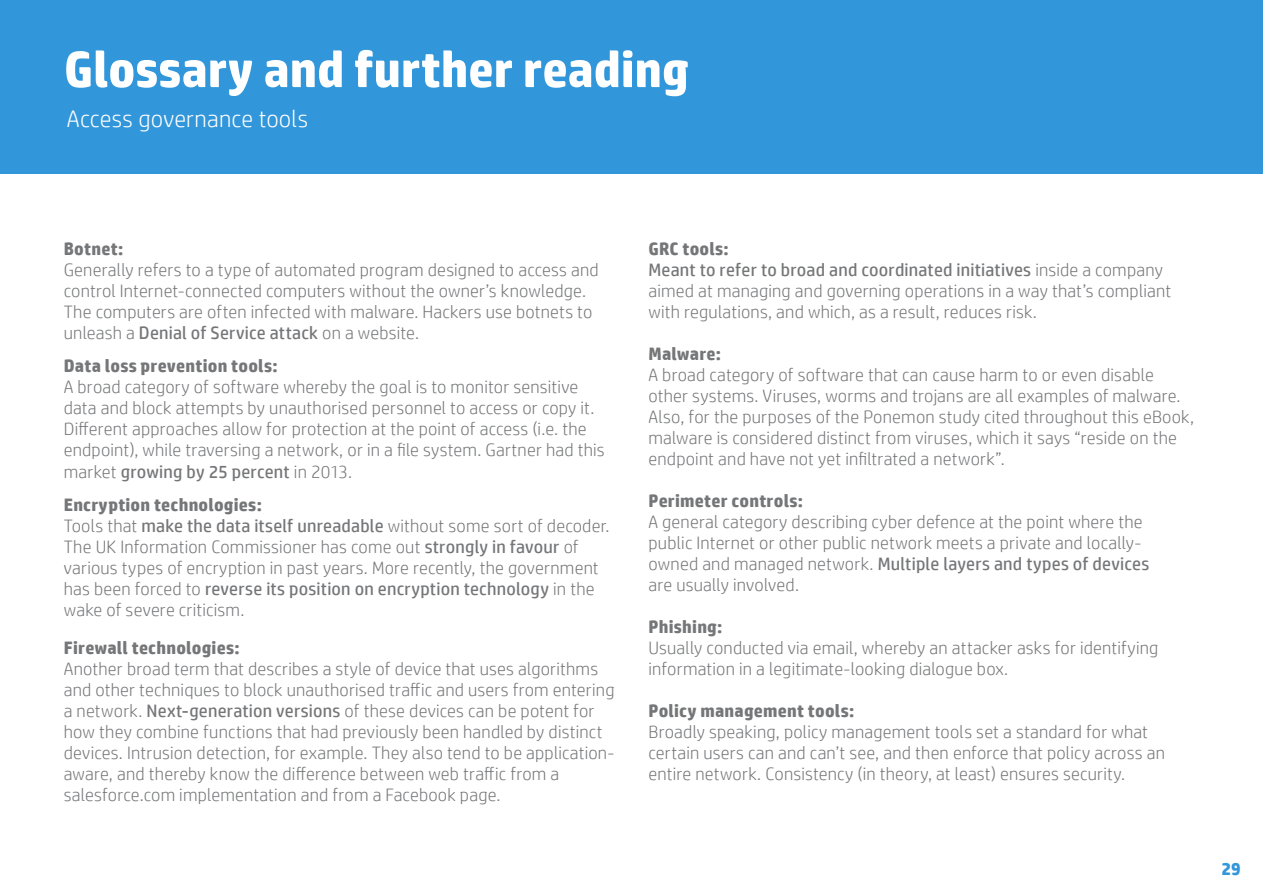
<style>
.page{position:relative;width:1263px;height:893px;background:#fff}
.page>*{position:absolute;margin:0;border:0;box-sizing:border-box;transform-origin:0 0}
.t1{font:700 51px "HP Simplified";color:#fff}
.t2{font:300 24px "HP Simplified";letter-spacing:.01em;color:#fff}
.t3{font:300 18px/21px "HP Simplified";letter-spacing:.01em;color:#757678}
.t4{font:700 18px "HP Simplified";letter-spacing:.01em;color:#757678}
.t5{font:700 18px "HP Simplified";color:#3296da}
.s1{font-weight:400}
.s2{font-weight:700}
</style>
<div class="page">
<div style="left:0;top:0;width:1263px;height:173px;background:#3296da"></div>
<h1 class="t1" style="left:64px;top:36px;width:627px">Glossary and further reading</h1>
<h2 class="t2" style="left:67px;top:103px;width:243px">Access governance tools</h2>
<p class="t4" style="left:64px;top:237px;width:61px">Botnet:</p>
<p class="t3" style="left:64px;top:258px;width:536px">Generally refers to a type of automated program designed to access and control Internet-connected computers without the owner’s knowledge.<br>The computers are often infected with malware. Hackers use botnets to unleash a <span class="s1">Denial of Service attack</span> on a website.</p>
<p class="t4" style="left:64px;top:354px;width:215px">Data loss prevention tools:</p>
<p class="t3" style="left:64px;top:376px;width:542px">A broad category of software whereby the goal is to monitor sensitive data and block attempts by unauthorised personnel to access or copy it.<br>Different approaches allow for protection at the point of access (i.e. the endpoint), while traversing a network, or in a file system. Gartner had this market <span class="s1">growing by 25 percent</span> in 2013.</p>
<p class="t3" style="left:64px;top:494px;width:547px"><span class="s2">Encryption technologies:<br></span>Tools that <span class="s1">make the data itself unreadable</span> without some sort of decoder.<br>The UK Information Commissioner has come out <span class="s1">strongly in favour</span> of various types of encryption in past years. More recently, the government has been forced to <span class="s1">reverse its position on encryption technology</span> in the wake of severe criticism.</p>
<p class="t4" style="left:64px;top:636px;width:177px">Firewall technologies:</p>
<p class="t3" style="left:64px;top:658px;width:552px">Another broad term that describes a style of device that uses algorithms and other techniques to block unauthorised traffic and users from entering a network. <span class="s1">Next-generation versions</span> of these devices can be potent for how they combine functions that had previously been handled by distinct devices. Intrusion detection, for example. They also tend to be application&shy;aware, and thereby know the difference between web traffic from a salesforce.com implementation and from a Facebook page.</p>
<p class="t3" style="left:648px;top:238px;width:524px"><span class="s2">GRC tools:<br></span><span class="s1">Meant to refer to broad and coordinated initiatives</span> inside a company aimed at managing and governing operations in a way that’s compliant with regulations, and which, as a result, reduces risk.</p>
<p class="t4" style="left:648px;top:342px;width:74px">Malware:</p>
<p class="t3" style="left:648px;top:364px;width:547px">A broad category of software that can cause harm to or even disable other systems. Viruses, worms and trojans are all examples of malware.<br>Also, for the purposes of the Ponemon study cited throughout this eBook, malware is considered distinct from viruses, which it says “reside on the endpoint and have not yet infiltrated a network”.</p>
<p class="t4" style="left:648px;top:489px;width:156px">Perimeter controls:</p>
<p class="t3" style="left:648px;top:511px;width:502px">A general category describing cyber defence at the point where the public Internet or other public network meets a private and locally&shy;owned and managed network. <span class="s1">Multiple layers and types of devices </span>are usually involved.</p>
<p class="t4" style="left:648px;top:615px;width:75px">Phishing:</p>
<p class="t3" style="left:648px;top:637px;width:511px">Usually conducted via email, whereby an attacker asks for identifying information in a legitimate-looking dialogue box.</p>
<p class="t4" style="left:648px;top:699px;width:207px">Policy management tools:</p>
<p class="t3" style="left:648px;top:721px;width:518px">Broadly speaking, policy management tools set a standard for what certain users can and can’t see, and then enforce that policy across an entire network. Consistency (in theory, at least) ensures security.</p>
<p class="t5" style="left:1221px;top:857px;width:21px">29</p>
</div>
